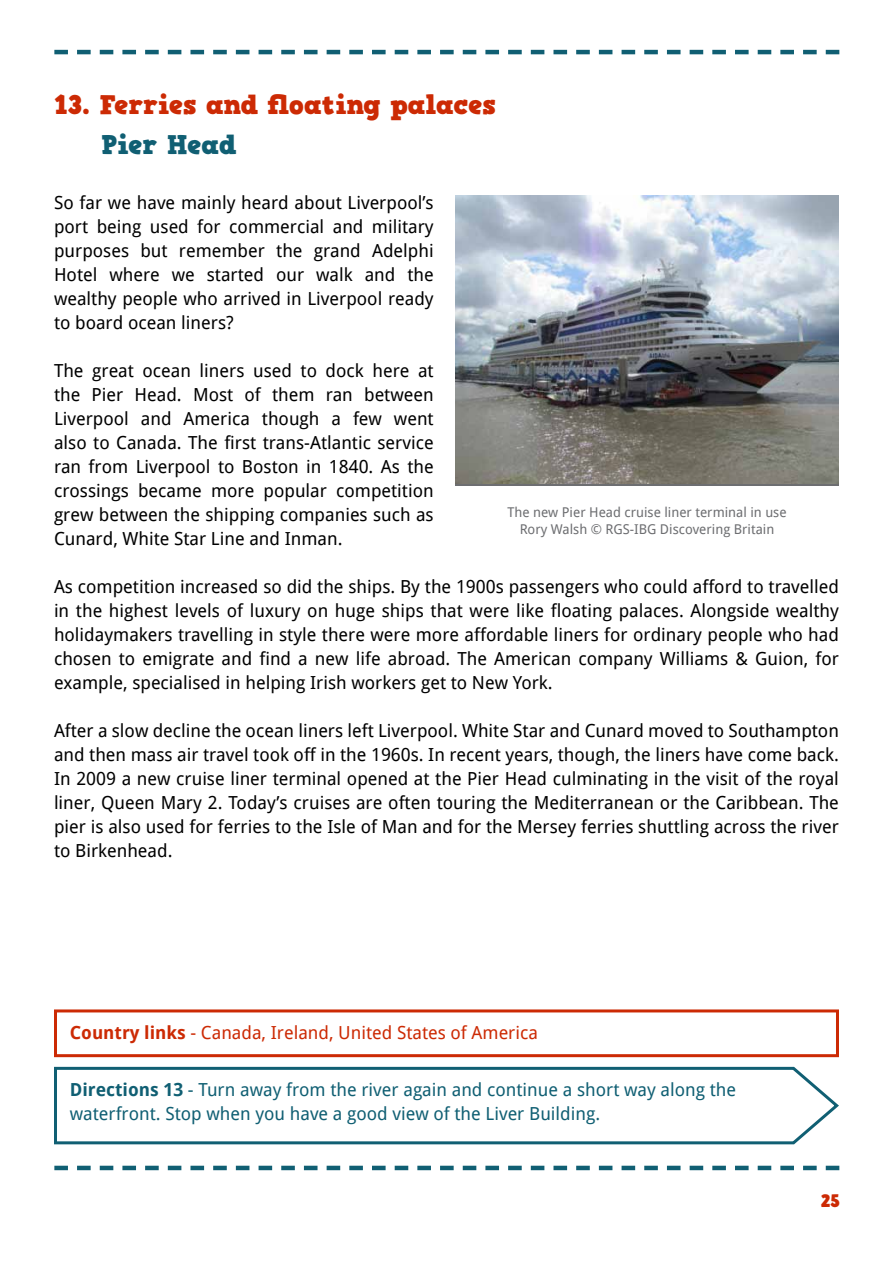
<style>
.page{position:relative;width:893px;height:1263px;background:#fff}
.page>*{position:absolute;margin:0;border:0;box-sizing:border-box;transform-origin:0 0}
.t1{font:27px "HVD Comic Serif Pro";color:#cc2a04}
.t2{font:27px "HVD Comic Serif Pro";color:#105f73}
.t3{font:18px/24px "Droid Sans";color:#000;text-align:justify}
.t4{font:18px/24px "Droid Sans";color:#105f73}
.t5{font:18px "Droid Sans";color:#cc2a04}
.t6{font:18px "HVD Comic Serif Pro";color:#cc2a04}
.t7{font:13.5px/16.5px "Droid Sans";color:#6d6e71;text-align:center}
.s1{font-weight:700}
</style>
<div class="page">
<svg style="left:54px;top:50px;width:785px;height:4px"></svg>
<svg style="left:54px;top:1166px;width:785px;height:4px"></svg>
<img style="left:455px;top:196px;width:384px;height:288px">
<svg style="left:54px;top:1066px;width:785px;height:79px"></svg>
<div style="left:54px;top:1009px;width:785px;height:48px;border:3px solid #cc2a04"></div>
<h1 class="t1" style="left:54px;top:84px;width:444px">13. Ferries and floating palaces</h1>
<h1 class="t2" style="left:101px;top:124px;width:137px">Pier Head</h1>
<p class="t3" style="left:54px;top:191px;width:381px">So far we have mainly heard about Liverpool’s port being used for commercial and military purposes but remember the grand Adelphi Hotel where we started our walk and the wealthy people who arrived in Liverpool ready to board ocean liners?</p>
<p class="t3" style="left:54px;top:359px;width:381px">The great ocean liners used to dock here at the Pier Head. Most of them ran between Liverpool and America though a few went also to Canada. The first trans-Atlantic service ran from Liverpool to Boston in 1840. As the crossings became more popular competition grew between the shipping companies such as Cunard, White Star Line and Inman.</p>
<p class="t3" style="left:54px;top:575px;width:786px">As competition increased so did the ships. By the 1900s passengers who could afford to travelled in the highest levels of luxury on huge ships that were like floating palaces. Alongside wealthy holidaymakers travelling in style there were more affordable liners for ordinary people who had chosen to emigrate and find a new life abroad. The American company Williams &amp; Guion, for example, specialised in helping Irish workers get to New York.</p>
<p class="t3" style="left:54px;top:719px;width:786px">After a slow decline the ocean liners left Liverpool. White Star and Cunard moved to Southampton and then mass air travel took off in the 1960s. In recent years, though, the liners have come back.<br>In 2009 a new cruise liner terminal opened at the Pier Head culminating in the visit of the royal liner, Queen Mary 2. Today’s cruises are often touring the Mediterranean or the Caribbean. The pier is also used for ferries to the Isle of Man and for the Mersey ferries shuttling across the river to Birkenhead.</p>
<p class="t7" style="left:507px;top:504px;width:281px">The new Pier Head cruise liner terminal in use<br>Rory Walsh © RGS-IBG Discovering Britain</p>
<p class="t5" style="left:70px;top:1022px;width:470px"><span class="s1">Country links</span> - Canada, Ireland, United States of America</p>
<p class="t4" style="left:70px;top:1078px;width:668px"><span class="s1">Directions 13</span> - Turn away from the river again and continue a short way along the waterfront. Stop when you have a good view of the Liver Building.</p>
<p class="t6" style="left:821px;top:1187px;width:20px">25</p>
</div>
